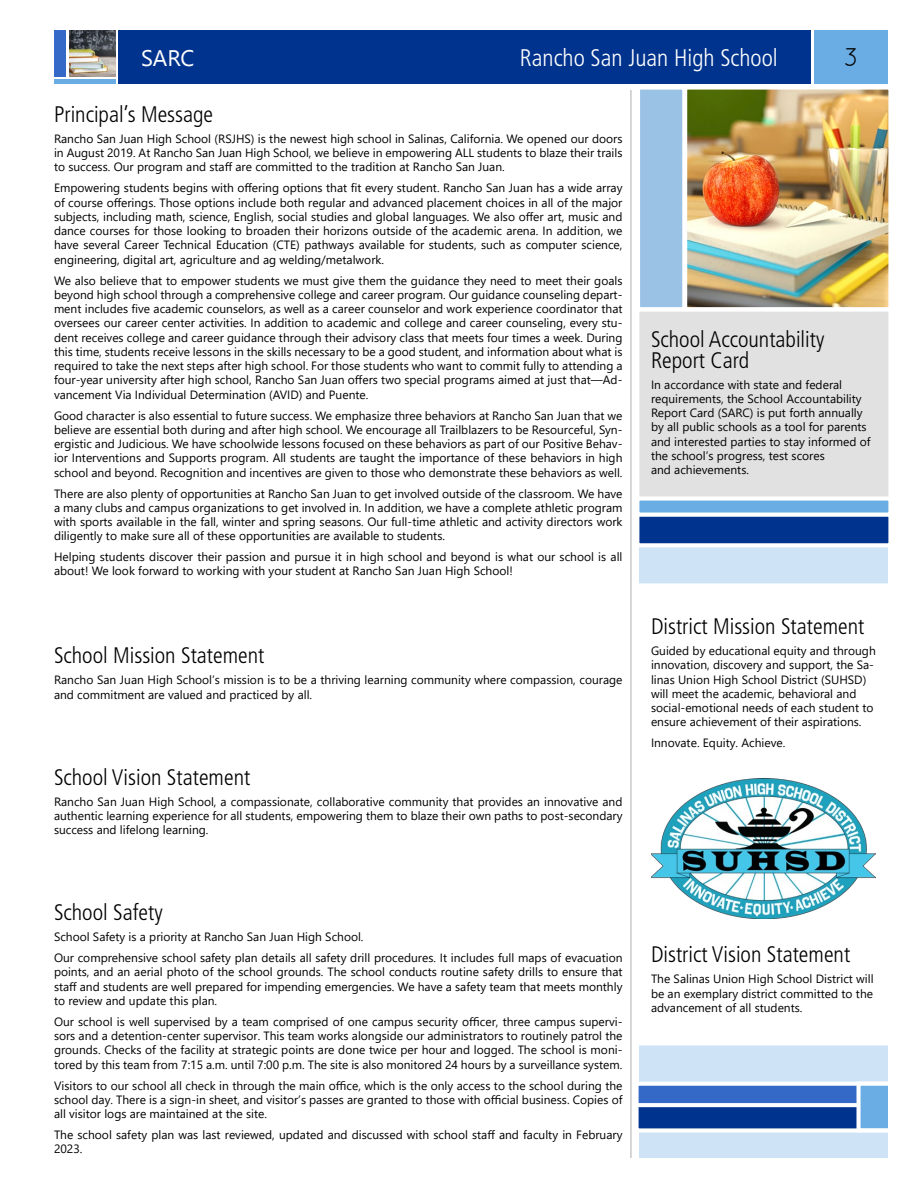
<style>
.page{position:relative;width:918px;height:1188px;background:#fff}
.page>*{position:absolute;margin:0;border:0;box-sizing:border-box;transform-origin:0 0}
.t1{font:25.5px "Quicksand";color:#010101}
.t2{font:300 condensed 24px "Frutiger LT Std";color:#fff}
.t3{font:300 condensed 22.5px/21px "Frutiger LT Std";color:#010101}
.t4{font:12px/14.2px "Segoe UI";color:#010101;text-align:justify}
</style>
<div class="page">
<div style="left:815px;top:30px;width:73px;height:54px;background:#6aade4"></div>
<div style="left:639px;top:90px;width:249px;height:1068px;background:#cee4f6"></div>
<hr style="left:630px;top:90px;width:2px;height:1068px;background:#c8c8c8">
<div style="left:118px;top:30px;width:694px;height:54px;background:#00338d"></div>
<img style="left:69px;top:30px;width:47px;height:46px">
<div style="left:54px;top:30px;width:12px;height:46px;background:#3469c8"></div>
<hr style="left:54px;top:80px;width:62px;height:4px;background:#6aade4">
<div style="left:639px;top:313px;width:250px;height:183px;background:#e1e1e1"></div>
<div style="left:635px;top:1097px;width:257px;height:35px;background:#00338d;border:4px solid #fff"></div>
<div style="left:635px;top:1082px;width:257px;height:25px;background:#3469c8;border:4px solid #fff"></div>
<svg style="left:861px;top:1087px;width:26px;height:40px"></svg>
<div style="left:856px;top:1082px;width:36px;height:50px;border:4px solid #fff"></div>
<div style="left:635px;top:512px;width:258px;height:35px;background:#00338d;border:4px solid #fff"></div>
<div style="left:635px;top:496px;width:258px;height:21px;background:#6aade4;border:4px solid #fff"></div>
<svg style="left:639px;top:89px;width:42px;height:224px;background:#a0c6e6"></svg>
<img style="left:681px;top:83px;width:208px;height:230px">
<div style="left:639px;top:583px;width:249px;height:463px;background:#fff"></div>
<img style="left:651px;top:779px;width:225px;height:139px">
<h2 class="t2" style="left:520px;top:44px;width:259px">Rancho San Juan High School</h2>
<h1 class="t1" style="left:844px;top:42px;width:17px">3</h1>
<h3 class="t3" style="left:54px;top:104px;width:161px">Principal’s Message</h3>
<p class="t4" style="left:54px;top:130px;width:570px">Rancho San Juan High School (RSJHS) is the newest high school in Salinas, California. We opened our doors in August 2019. At Rancho San Juan High School, we believe in empowering ALL students to blaze their trails to success. Our program and staff are committed to the tradition at Rancho San Juan.</p>
<p class="t4" style="left:54px;top:180px;width:570px">Empowering students begins with offering options that fit every student. Rancho San Juan has a wide array of course offerings. Those options include both regular and advanced placement choices in all of the major subjects, including math, science, English, social studies and global languages. We also offer art, music and dance courses for those looking to broaden their horizons outside of the academic arena. In addition, we have several Career Technical Education (CTE) pathways available for students, such as computer science, engineering, digital art, agriculture and ag welding/metalwork.</p>
<p class="t4" style="left:54px;top:272px;width:570px">We also believe that to empower students we must give them the guidance they need to meet their goals beyond high school through a comprehensive college and career program. Our guidance counseling depart&shy;ment includes five academic counselors, as well as a career counselor and work experience coordinator that oversees our career center activities. In addition to academic and college and career counseling, every stu&shy;dent receives college and career guidance through their advisory class that meets four times a week. During this time, students receive lessons in the skills necessary to be a good student, and information about what is required to take the next steps after high school. For those students who want to commit fully to attending a four-year university after high school, Rancho San Juan offers two special programs aimed at just that—Ad&shy;vancement Via Individual Determination (AVID) and Puente.</p>
<p class="t4" style="left:54px;top:407px;width:570px">Good character is also essential to future success. We emphasize three behaviors at Rancho San Juan that we believe are essential both during and after high school. We encourage all Trailblazers to be Resourceful, Syn&shy;ergistic and Judicious. We have schoolwide lessons focused on these behaviors as part of our Positive Behav&shy;ior Interventions and Supports program. All students are taught the importance of these behaviors in high school and beyond. Recognition and incentives are given to those who demonstrate these behaviors as well.</p>
<p class="t4" style="left:54px;top:485px;width:570px">There are also plenty of opportunities at Rancho San Juan to get involved outside of the classroom. We have a many clubs and campus organizations to get involved in. In addition, we have a complete athletic program with sports available in the fall, winter and spring seasons. Our full-time athletic and activity directors work diligently to make sure all of these opportunities are available to students.</p>
<p class="t4" style="left:54px;top:549px;width:570px">Helping students discover their passion and pursue it in high school and beyond is what our school is all about! We look forward to working with your student at Rancho San Juan High School!</p>
<h3 class="t3" style="left:54px;top:645px;width:212px">School Mission Statement</h3>
<p class="t4" style="left:54px;top:672px;width:570px">Rancho San Juan High School’s mission is to be a thriving learning community where compassion, courage and commitment are valued and practiced by all.</p>
<h3 class="t3" style="left:54px;top:767px;width:198px">School Vision Statement</h3>
<p class="t4" style="left:54px;top:793px;width:570px">Rancho San Juan High School, a compassionate, collaborative community that provides an innovative and authentic learning experience for all students, empowering them to blaze their own paths to post-secondary success and lifelong learning.</p>
<h3 class="t3" style="left:54px;top:902px;width:110px">School Safety</h3>
<p class="t4" style="left:54px;top:925px;width:570px;line-height:21px">School Safety is a priority at Rancho San Juan High School.<br>Our comprehensive school safety plan details all safety drill procedures. It includes full maps of evacuation</p>
<p class="t4" style="left:54px;top:964px;width:570px">points, and an aerial photo of the school grounds. The school conducts routine safety drills to ensure that staff and students are well prepared for impending emergencies. We have a safety team that meets monthly to review and update this plan.</p>
<p class="t4" style="left:54px;top:1013px;width:570px">Our school is well supervised by a team comprised of one campus security officer, three campus supervi&shy;sors and a detention-center supervisor. This team works alongside our administrators to routinely patrol the grounds. Checks of the facility at strategic points are done twice per hour and logged. The school is moni&shy;tored by this team from 7:15 a.m. until 7:00 p.m. The site is also monitored 24 hours by a surveillance system.</p>
<p class="t4" style="left:54px;top:1077px;width:570px">Visitors to our school all check in through the main office, which is the only access to the school during the school day. There is a sign-in sheet, and visitor’s passes are granted to those with official business. Copies of all visitor logs are maintained at the site.</p>
<p class="t4" style="left:54px;top:1127px;width:570px">The school safety plan was last reviewed, updated and discussed with school staff and faculty in February<br>2023.</p>
<h3 class="t3" style="left:651px;top:329px;width:175px">School Accountability<br>Report Card</h3>
<p class="t4" style="left:651px;top:376px;width:221px;text-align:left">In accordance with state and federal requirements, the School Accountability Report Card (SARC) is put forth annually by all public schools as a tool for parents and interested parties to stay informed of the school’s progress, test scores<br>and achievements.</p>
<h3 class="t3" style="left:651px;top:616px;width:215px">District Mission Statement</h3>
<p class="t4" style="left:651px;top:643px;width:226px;text-align:left">Guided by educational equity and through innovation, discovery and support, the Sa&shy;linas Union High School District (SUHSD) will meet the academic, behavioral and social-emotional needs of each student to ensure achievement of their aspirations.</p>
<p class="t4" style="left:651px;top:735px;width:136px">Innovate. Equity. Achieve.</p>
<h3 class="t3" style="left:651px;top:944px;width:201px">District Vision Statement</h3>
<p class="t4" style="left:651px;top:971px;width:224px">The Salinas Union High School District will be an exemplary district committed to the advancement of all students.</p>
</div>
